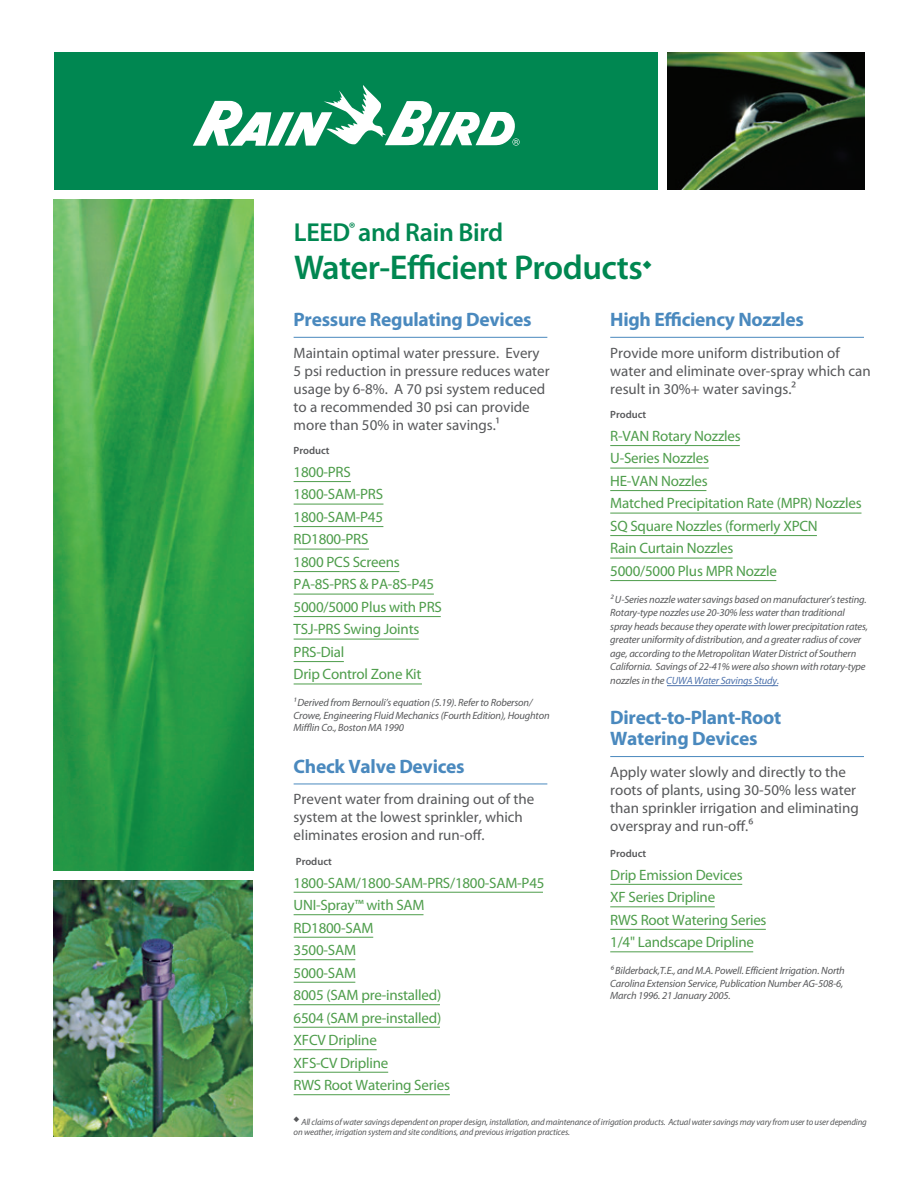
<style>
.page{position:relative;width:918px;height:1188px;background:#fff}
.page>*{position:absolute;margin:0;border:0;box-sizing:border-box;transform-origin:0 0}
.t1{font:600 34.5px "Myriad Pro";letter-spacing:-.015em;color:#008751}
.t2{font:600 26.1px "Myriad Pro";letter-spacing:-.015em;color:#008751}
.t3{font:700 19.5px/21px "Myriad Pro";letter-spacing:-.015em;color:#4a89be}
.t4{font:15px/22.5px "Myriad Pro";letter-spacing:-.015em;color:#4e9d4b}
.t5{font:15px/18px "Myriad Pro";color:#57585a}
.t6{font:italic 10.5px/13.5px "Myriad Pro";letter-spacing:-.015em;color:#57585a}
.t7{font:600 10.5px "Myriad Pro";color:#57585a}
.t8{font:italic 9px/10.8px "Myriad Pro";letter-spacing:-.015em;color:#57585a}
.s1{color:#4d72ac}
</style>
<div class="page">
<hr style="left:294px;top:337px;width:253px;height:1px;background:#4a89be">
<hr style="left:294px;top:481px;width:57px;height:1px;background:#4e9d4b">
<hr style="left:294px;top:504px;width:89px;height:1px;background:#4e9d4b">
<hr style="left:294px;top:526px;width:89px;height:1px;background:#4e9d4b">
<hr style="left:294px;top:549px;width:75px;height:1px;background:#4e9d4b">
<hr style="left:294px;top:571px;width:105px;height:1px;background:#4e9d4b">
<hr style="left:294px;top:594px;width:140px;height:1px;background:#4e9d4b">
<hr style="left:294px;top:616px;width:147px;height:1px;background:#4e9d4b">
<hr style="left:294px;top:639px;width:125px;height:1px;background:#4e9d4b">
<hr style="left:294px;top:661px;width:50px;height:1px;background:#4e9d4b">
<hr style="left:294px;top:784px;width:253px;height:1px;background:#4a89be">
<hr style="left:294px;top:892px;width:249px;height:1px;background:#4e9d4b">
<hr style="left:294px;top:914px;width:130px;height:1px;background:#4e9d4b">
<hr style="left:294px;top:937px;width:79px;height:1px;background:#4e9d4b">
<hr style="left:294px;top:959px;width:61px;height:1px;background:#4e9d4b">
<hr style="left:294px;top:982px;width:61px;height:1px;background:#4e9d4b">
<hr style="left:294px;top:1004px;width:146px;height:1px;background:#4e9d4b">
<hr style="left:294px;top:1027px;width:146px;height:1px;background:#4e9d4b">
<hr style="left:294px;top:1049px;width:83px;height:1px;background:#4e9d4b">
<hr style="left:294px;top:1072px;width:94px;height:1px;background:#4e9d4b">
<hr style="left:294px;top:1094px;width:156px;height:1px;background:#4e9d4b">
<hr style="left:294px;top:684px;width:128px;height:1px;background:#4e9d4b">
<img style="left:668px;top:52px;width:196px;height:138px">
<img style="left:54px;top:200px;width:199px;height:671px">
<div style="left:54px;top:52px;width:604px;height:138px;background:#008751"></div>
<img style="left:54px;top:881px;width:199px;height:256px">
<hr style="left:610px;top:337px;width:254px;height:1px;background:#4a89be">
<hr style="left:610px;top:445px;width:130px;height:1px;background:#4e9d4b">
<hr style="left:610px;top:468px;width:99px;height:1px;background:#4e9d4b">
<hr style="left:610px;top:490px;width:96px;height:1px;background:#4e9d4b">
<hr style="left:610px;top:513px;width:251px;height:1px;background:#4e9d4b">
<hr style="left:610px;top:535px;width:207px;height:1px;background:#4e9d4b">
<hr style="left:610px;top:558px;width:123px;height:1px;background:#4e9d4b">
<hr style="left:610px;top:580px;width:166px;height:1px;background:#4e9d4b">
<hr style="left:667px;top:685px;width:111px;height:1px;background:#4d72ac">
<hr style="left:610px;top:756px;width:254px;height:1px;background:#4a89be">
<hr style="left:610px;top:884px;width:132px;height:1px;background:#4e9d4b">
<hr style="left:610px;top:906px;width:105px;height:1px;background:#4e9d4b">
<hr style="left:610px;top:929px;width:156px;height:1px;background:#4e9d4b">
<hr style="left:610px;top:951px;width:143px;height:1px;background:#4e9d4b">
<svg style="left:193px;top:85px;width:327px;height:61px"></svg>
<h2 class="t2" style="left:294px;top:218px;width:211px">LEED<sup>®</sup> and Rain Bird</h2>
<h1 class="t1" style="left:294px;top:249px;width:350px">Water-Efficient Products</h1>
<h3 class="t3" style="left:294px;top:309px;width:240px">Pressure Regulating Devices</h3>
<h3 class="t3" style="left:610px;top:309px;width:195px">High Efficiency Nozzles</h3>
<h3 class="t5" style="left:294px;top:344px;width:257px">Maintain optimal water pressure. Every 5 psi reduction in pressure reduces water usage by 6-8%. A 70 psi system reduced to a recommended 30 psi can provide more than 50% in water savings.¹</h3>
<p class="t7" style="left:294px;top:445px;width:38px">Product</p>
<h3 class="t4" style="left:294px;top:461px;width:150px">1800-PRS<br>1800-SAM-PRS<br>1800-SAM-P45<br>RD1800-PRS<br>1800 PCS Screens<br>PA-8S-PRS &amp; PA-8S-P45<br>5000/5000 Plus with PRS<br>TSJ-PRS Swing Joints<br>PRS-Dial<br>Drip Control Zone Kit</h3>
<p class="t6" style="left:294px;top:696px;width:258px;line-height:12.6px">¹ Derived from Bernouli’s equation (5.19). Refer to Roberson/<br>Crowe, Engineering Fluid Mechanics (Fourth Edition), Houghton<br>Mifflin Co., Boston MA 1990</p>
<h3 class="t3" style="left:294px;top:756px;width:173px">Check Valve Devices</h3>
<h3 class="t5" style="left:294px;top:791px;width:242px">Prevent water from draining out of the system at the lowest sprinkler, which eliminates erosion and run-off.</h3>
<p class="t7" style="left:296px;top:856px;width:38px">Product</p>
<h3 class="t4" style="left:294px;top:872px;width:252px">1800-SAM/1800-SAM-PRS/1800-SAM-P45<br>UNI-Spray™ with SAM<br>RD1800-SAM<br>3500-SAM<br>5000-SAM<br>8005 (SAM pre-installed)<br>6504 (SAM pre-installed)<br>XFCV Dripline<br>XFS-CV Dripline<br>RWS Root Watering Series</h3>
<h3 class="t5" style="left:610px;top:344px;width:262px">Provide more uniform distribution of water and eliminate over-spray which can result in 30%+ water savings.²</h3>
<p class="t7" style="left:610px;top:409px;width:38px">Product</p>
<h3 class="t4" style="left:610px;top:425px;width:253px">R-VAN Rotary Nozzles<br>U-Series Nozzles<br>HE-VAN Nozzles<br>Matched Precipitation Rate (MPR) Nozzles<br>SQ Square Nozzles (formerly XPCN<br>Rain Curtain Nozzles<br>5000/5000 Plus MPR Nozzle</h3>
<p class="t6" style="left:610px;top:593px;width:259px">² U-Series nozzle water savings based on manufacturer’s testing.<br>Rotary-type nozzles use 20-30% less water than traditional spray heads because they operate with lower precipitation rates, greater uniformity of distribution, and a greater radius of cover age, according to the Metropolitan Water District of Southern California. Savings of 22-41% were also shown with rotary-type nozzles in the <span class="s1">CUWA Water Savings Study.</span></p>
<h3 class="t3" style="left:610px;top:708px;width:173px">Direct-to-Plant-Root<br>Watering Devices</h3>
<h3 class="t5" style="left:610px;top:763px;width:250px">Apply water slowly and directly to the roots of plants, using 30-50% less water than sprinkler irrigation and eliminating overspray and run-off.⁶</h3>
<p class="t7" style="left:610px;top:848px;width:38px">Product</p>
<h3 class="t4" style="left:610px;top:864px;width:158px">Drip Emission Devices<br>XF Series Dripline<br>RWS Root Watering Series<br>1/4" Landscape Dripline</h3>
<p class="t6" style="left:610px;top:965px;width:236px;line-height:12.6px">⁶ Bilderback,T.E., and M.A. Powell. Efficient Irrigation. North<br>Carolina Extension Service, Publication Number AG-508-6,<br>March 1996. 21 January 2005.</p>
<p class="t8" style="left:294px;top:1116px;width:575px">◆ All claims of water savings dependent on proper design, installation, and maintenance of irrigation products. Actual water savings may vary from user to user depending on weather, irrigation system and site conditions, and previous irrigation practices.</p>
</div>
